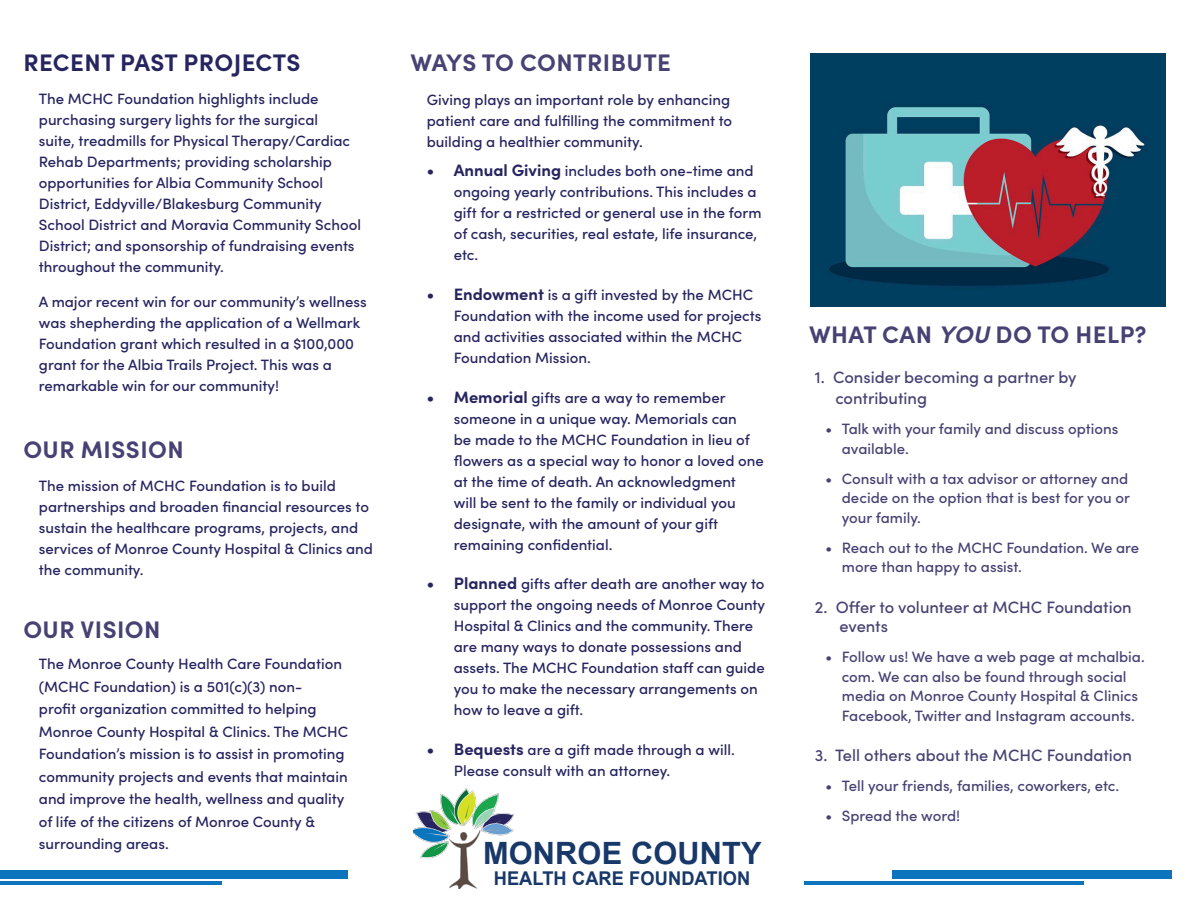
<style>
.page{position:relative;width:1188px;height:918px;background:#fff}
.page>*{position:absolute;margin:0;border:0;box-sizing:border-box;transform-origin:0 0}
.t1{font:700 30.75px "Arial";letter-spacing:.005em;color:#173869}
.Interior_Titles{font:700 24px "Sofia Pro";letter-spacing:.02em;color:#474273}
.Interior_Titles-2{font:700 24px "Sofia Pro";letter-spacing:.02em;color:#262560}
.t2{font:700 18.9px "Arial";letter-spacing:.005em;color:#173869;scale:.96 1}
.Bullets{font:500 16.5px/21px "Sofia Pro";color:#474273}
.Interior_Titles-3{font:500 15px/21px "Sofia Pro";color:#262560}
.t3{font:500 15px/19.5px "Sofia Pro";color:#474273}
.s1{font-weight:700;font-size:16.5px}
.s2{font-style:italic}
</style>
<div class="page">
<div style="left:893px;top:870px;width:279px;height:9px;background:#0c74bc"></div>
<hr style="left:805px;top:881px;width:279px;height:4px;background:#0c74bc">
<img style="left:811px;top:54px;width:355px;height:253px">
<img style="left:414px;top:788px;width:100px;height:101px">
<div style="left:0;top:870px;width:347px;height:9px;background:#0c74bc"></div>
<hr style="left:0;top:881px;width:222px;height:4px;background:#0c74bc">
<p class="Interior_Titles-2" style="left:23px;top:44px;width:279px">RECENT PAST PROJECTS</p>
<p class="Interior_Titles-3" style="left:39px;top:88px;width:324px">The MCHC Foundation highlights include purchasing surgery lights for the surgical<br>suite, treadmills for Physical Therapy/Cardiac Rehab Departments; providing scholarship opportunities for Albia Community School District, Eddyville/Blakesburg Community School District and Moravia Community School District; and sponsorship of fundraising events throughout the community.</p>
<p class="Interior_Titles-3" style="left:39px;top:290px;width:329px">A major recent win for our community’s wellness was shepherding the application of a Wellmark Foundation grant which resulted in a $100,000 grant for the Albia Trails Project. This was a remarkable win for our community!</p>
<p class="Interior_Titles" style="left:23px;top:431px;width:162px">OUR MISSION</p>
<p class="Interior_Titles-3" style="left:39px;top:474px;width:336px">The mission of MCHC Foundation is to build partnerships and broaden financial resources to sustain the healthcare programs, projects, and services of Monroe County Hospital &amp; Clinics and the community.</p>
<p class="Interior_Titles" style="left:23px;top:611px;width:139px">OUR VISION</p>
<p class="Interior_Titles-3" style="left:39px;top:652px;width:311px;line-height:22.5px">The Monroe County Health Care Foundation (MCHC Foundation) is a 501(c)(3) non-<br>profit organization committed to helping Monroe County Hospital &amp; Clinics. The MCHC Foundation’s mission is to assist in promoting community projects and events that maintain and improve the health, wellness and quality of life of the citizens of Monroe County &amp; surrounding areas.</p>
<p class="Interior_Titles" style="left:411px;top:44px;width:262px">WAYS TO CONTRIBUTE</p>
<p class="Interior_Titles-3" style="left:427px;top:88px;width:307px;text-align:justify">Giving plays an important role by enhancing patient care and fulfilling the commitment to building a healthier community.</p>
<p class="Interior_Titles-3" style="left:454px;top:159px;width:309px;text-indent:-27px"><span class="s1">• Annual Giving</span> includes both one-time and ongoing yearly contributions. This includes a gift for a restricted or general use in the form of cash, securities, real estate, life insurance, etc.</p>
<p class="Interior_Titles-3" style="left:454px;top:283px;width:309px;text-indent:-27px"><span class="s1">• Endowment</span> is a gift invested by the MCHC Foundation with the income used for projects and activities associated within the MCHC Foundation Mission.</p>
<p class="Interior_Titles-3" style="left:454px;top:386px;width:312px;text-indent:-27px"><span class="s1">• Memorial</span> gifts are a way to remember someone in a unique way. Memorials can<br>be made to the MCHC Foundation in lieu of flowers as a special way to honor a loved one at the time of death. An acknowledgment<br>will be sent to the family or individual you designate, with the amount of your gift remaining confidential.</p>
<p class="Interior_Titles-3" style="left:454px;top:573px;width:313px;text-indent:-27px"><span class="s1">• Planned</span> gifts after death are another way to support the ongoing needs of Monroe County Hospital &amp; Clinics and the community. There are many ways to donate possessions and assets. The MCHC Foundation staff can guide you to make the necessary arrangements on how to leave a gift.</p>
<p class="Interior_Titles-3" style="left:454px;top:738px;width:282px;text-indent:-27px"><span class="s1">• Bequests</span> are a gift made through a will.<br>Please consult with an attorney.</p>
<p class="t1" style="left:483px;top:831px;width:280px">MONROE COUNTY</p>
<p class="t2" style="left:494px;top:865px;width:269px">HEALTH CARE FOUNDATION</p>
<p class="Interior_Titles" style="left:809px;top:316px;width:339px">WHAT CAN <span class="s2">YOU</span> DO TO HELP?</p>
<p class="Bullets" style="left:835px;top:366px;width:243px;text-indent:-21px">1. Consider becoming a partner by contributing</p>
<p class="t3" style="left:842px;top:418px;width:278px;text-indent:-16px">• Talk with your family and discuss options available.</p>
<p class="t3" style="left:842px;top:468px;width:290px;text-indent:-16px">• Consult with a tax advisor or attorney and decide on the option that is best for you or your family.</p>
<p class="t3" style="left:842px;top:537px;width:299px;text-indent:-16px">• Reach out to the MCHC Foundation. We are more than happy to assist.</p>
<p class="Bullets" style="left:840px;top:596px;width:294px;line-height:19.5px;text-indent:-25px">2. Offer to volunteer at MCHC Foundation events</p>
<p class="t3" style="left:842px;top:646px;width:304px;text-indent:-16px">• Follow us! We have a web page at mchalbia. com. We can also be found through social media on Monroe County Hospital &amp; Clinics Facebook, Twitter and Instagram accounts.</p>
<p class="Bullets" style="left:815px;top:744px;width:319px">3. Tell others about the MCHC Foundation</p>
<p class="t3" style="left:825px;top:775px;width:295px">• Tell your friends, families, coworkers, etc.</p>
<p class="t3" style="left:825px;top:805px;width:136px">• Spread the word!</p>
</div>
